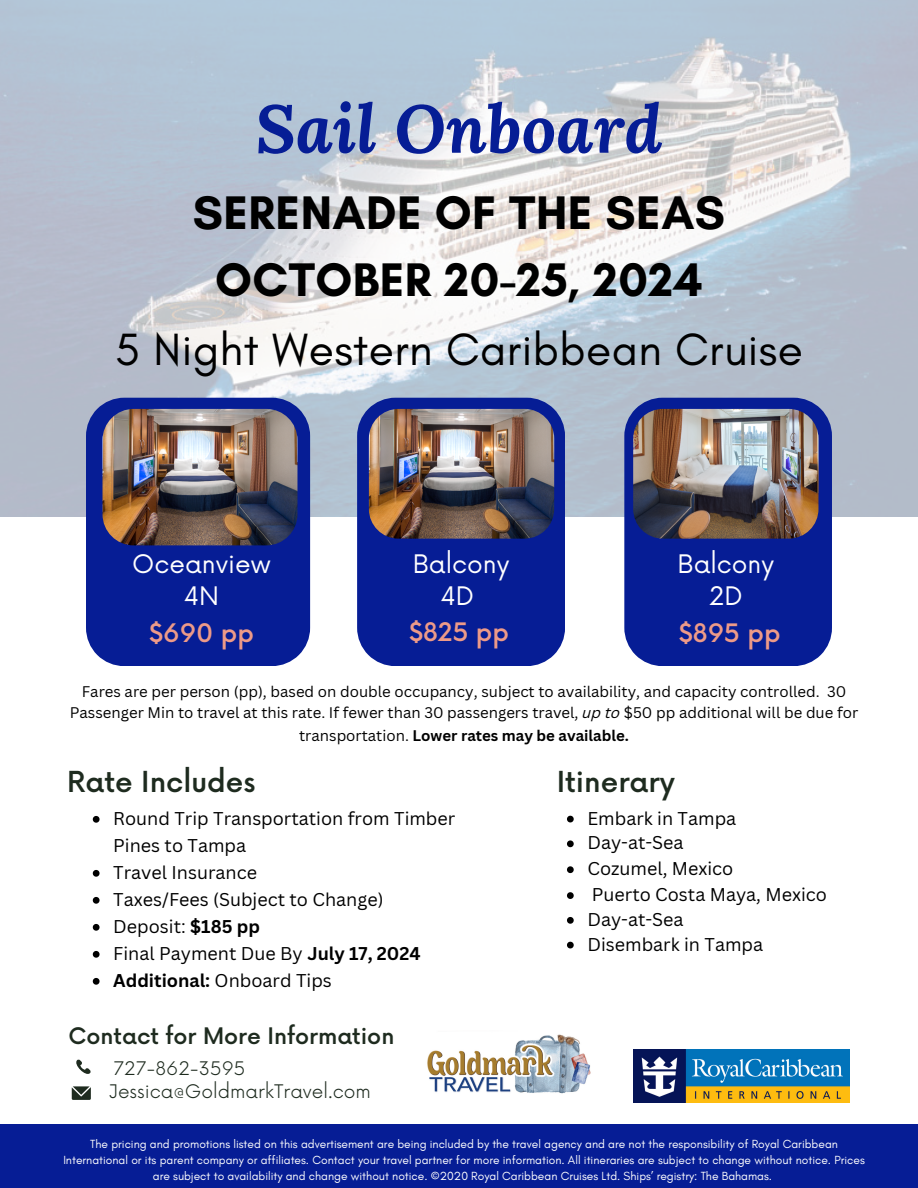
<style>
.page{position:relative;width:918px;height:1188px;background:#fff}
.page>*{position:absolute;margin:0;border:0;box-sizing:border-box;transform-origin:0 0}
.t1{font:italic 700 67.5px "Lora";color:#061d95}
.t2{font:700 48px "Glacial Indifference";letter-spacing:.01em;color:#000}
.t3{font:46.05px "Glacial Indifference";letter-spacing:.01em;color:#000}
.t4{font:500 28.2px "Now";color:#1e2b1f}
.t5{font:24.9px "Now";color:#fff}
.t6{font:500 24.9px "Now";color:#ed9a88}
.t7{font:500 22.2px "Now";color:#1e2b1f}
.t8{font:300 18.3px "Now";color:#1e2b1f}
.t9{font:18px/27px "Canva Sans";color:#000}
.t10{font:700 18px "Canva Sans";color:#000}
.t11{font:15px/20.2px "Canva Sans";color:#000;text-align:center}
.t12{font:700 15px "Canva Sans";color:#000}
.t13{font:12px/16px "Glacial Indifference";color:#fff;text-align:center}
.s1{font-style:italic}
.s2{font-weight:400}
.s3{font-weight:700}
</style>
<div class="page">
<img style="left:0;top:0;width:918px;height:516px">
<div style="left:357px;top:398px;width:208px;height:268px;background:#061d95"></div>
<div style="left:624px;top:398px;width:208px;height:268px;background:#061d95"></div>
<div style="left:86px;top:398px;width:224px;height:268px;background:#061d95"></div>
<div style="left:0;top:1124px;width:918px;height:64px;background:#061d95"></div>
<img style="left:103px;top:409px;width:194px;height:136px;border-radius:31px">
<img style="left:369px;top:409px;width:185px;height:130px;border-radius:30px">
<img style="left:633px;top:409px;width:185px;height:130px;border-radius:30px">
<img style="left:427px;top:1034px;width:164px;height:60px">
<svg style="left:76px;top:1059px;width:15px;height:15px"></svg>
<svg style="left:72px;top:1086px;width:19px;height:14px"></svg>
<img style="left:633px;top:1049px;width:216px;height:53px">
<svg style="left:93px;top:816px;width:7px;height:7px"></svg>
<svg style="left:93px;top:870px;width:7px;height:7px"></svg>
<svg style="left:93px;top:897px;width:7px;height:7px"></svg>
<svg style="left:93px;top:924px;width:7px;height:7px"></svg>
<svg style="left:93px;top:951px;width:7px;height:7px"></svg>
<svg style="left:93px;top:978px;width:7px;height:7px"></svg>
<svg style="left:567px;top:816px;width:7px;height:6px"></svg>
<svg style="left:567px;top:840px;width:7px;height:7px"></svg>
<svg style="left:567px;top:866px;width:7px;height:7px"></svg>
<svg style="left:567px;top:892px;width:7px;height:7px"></svg>
<svg style="left:567px;top:917px;width:7px;height:7px"></svg>
<svg style="left:567px;top:942px;width:7px;height:6px"></svg>
<p class="t1" style="left:255px;top:83px;width:409px">Sail Onboard</p>
<p class="t2" style="left:193px;top:184px;width:534px">SERENADE OF THE SEAS</p>
<p class="t2" style="left:215px;top:250px;width:489px">OCTOBER 20-25, 2024</p>
<p class="t3" style="left:115px;top:321px;width:690px">5 Night Western Caribbean Cruise</p>
<p class="t5" style="left:132px;top:550px;width:140px">Oceanview</p>
<p class="t5" style="left:184px;top:582px;width:37px">4N</p>
<p class="t6" style="left:149px;top:620px;width:106px">$690 pp</p>
<p class="t5" style="left:413px;top:550px;width:98px">Balcony</p>
<p class="t5" style="left:440px;top:582px;width:35px">4D</p>
<p class="t6" style="left:409px;top:619px;width:101px">$825 pp</p>
<p class="t5" style="left:677px;top:550px;width:98px">Balcony</p>
<p class="t5" style="left:709px;top:582px;width:35px">2D</p>
<p class="t6" style="left:679px;top:620px;width:103px">$895 pp</p>
<p class="t11" style="left:70px;top:681px;width:790px">Fares are per person (pp), based on double occupancy, subject to availability, and capacity controlled. 30<br>Passenger Min to travel at this rate. If fewer than 30 passengers travel, <span class="s1">up to</span> $50 pp additional will be due for</p>
<p class="t12" style="left:299px;top:725px;width:331px"><span class="s2">transportation.</span> Lower rates may be available.</p>
<p class="t4" style="left:67px;top:766px;width:190px">Rate Includes</p>
<p class="t9" style="left:113px;top:804px;width:344px">Round Trip Transportation from Timber<br>Pines to Tampa</p>
<p class="t9" style="left:113px;top:858px;width:145px">Travel Insurance</p>
<p class="t9" style="left:113px;top:885px;width:272px">Taxes/Fees (Subject to Change)</p>
<p class="t9" style="left:113px;top:912px;width:148px">Deposit: <span class="s3">$185 pp</span></p>
<p class="t9" style="left:113px;top:939px;width:309px">Final Payment Due By <span class="s3">July 17, 2024</span></p>
<p class="t10" style="left:113px;top:968px;width:220px">Additional: <span class="s2">Onboard Tips</span></p>
<p class="t4" style="left:557px;top:766px;width:120px">Itinerary</p>
<p class="t9" style="left:587px;top:804px;width:150px">Embark in Tampa</p>
<p class="t9" style="left:587px;top:829px;width:98px">Day-at-Sea</p>
<p class="t9" style="left:587px;top:855px;width:147px">Cozumel, Mexico</p>
<p class="t9" style="left:592px;top:881px;width:237px">Puerto Costa Maya, Mexico</p>
<p class="t9" style="left:587px;top:905px;width:98px">Day-at-Sea</p>
<p class="t9" style="left:587px;top:930px;width:177px">Disembark in Tampa</p>
<p class="t7" style="left:68px;top:1024px;width:327px">Contact for More Information</p>
<p class="t8" style="left:114px;top:1058px;width:133px">727-862-3595</p>
<p class="t8" style="left:109px;top:1081px;width:264px">Jessica@GoldmarkTravel.com</p>
<p class="t13" style="left:63px;top:1135px;width:803px">The pricing and promotions listed on this advertisement are being included by the travel agency and are not the responsibility of Royal Caribbean<br>International or its parent company or affiliates. Contact your travel partner for more information. All itineraries are subject to change without notice. Prices are subject to availability and change without notice. ©2020 Royal Caribbean Cruises Ltd. Ships’ registry: The Bahamas.</p>
</div>
